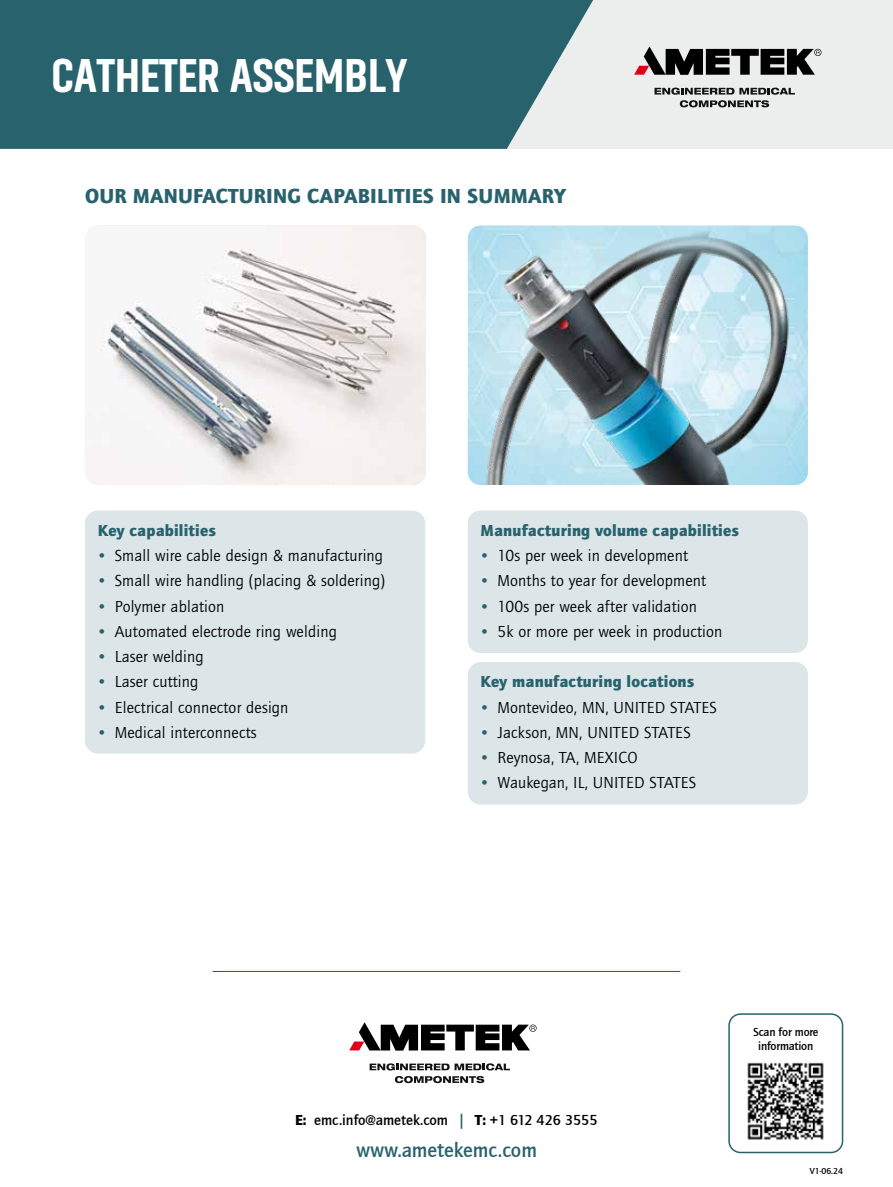
<style>
.page{position:relative;width:893px;height:1187px;background:#fff}
.page>*{position:absolute;margin:0;border:0;box-sizing:border-box;transform-origin:0 0}
.t1{font:800 48px "Akhand";letter-spacing:-.01em;color:#fff}
.t2{font:900 21px "Quay Sans ITC Pro";letter-spacing:.01em;color:#28626d}
.t3{font:21px "Quay Sans Md ITCTT";color:#28626d}
.t4{font:16.5px "Quay Sans ITC Pro";letter-spacing:.01em;color:#000}
.t5{font:900 16.5px "Quay Sans ITC Pro";letter-spacing:.01em;color:#28626d}
.t6{font:15px "Quay Sans Md ITCTT";color:#000}
.t7{font:12.15px/13.5px "Quay Sans Md ITCTT";letter-spacing:-.01em;color:#000;text-align:center}
.t8{font:9px "Quay Sans Md ITCTT";color:#000}
.s1{color:#28626d}
.s2{font-family:"Quay Sans ITC Pro";font-weight:900}
</style>
<div class="page">
<div style="left:506px;top:0;width:387px;height:149px;background:#eceded"></div>
<svg style="left:0;top:0;width:593px;height:149px;background:#366c76"></svg>
<hr style="left:213px;top:970px;width:467px;height:1px;background:#28626d">
<div style="left:728px;top:1013px;width:115px;height:140px;border:2px solid #28626d;border-radius:11px"></div>
<img style="left:747px;top:1062px;width:77px;height:78px">
<svg style="left:634px;top:46px;width:187px;height:29px"></svg>
<svg style="left:654px;top:88px;width:141px;height:19px"></svg>
<svg style="left:349px;top:1022px;width:188px;height:28px"></svg>
<svg style="left:370px;top:1063px;width:140px;height:19px"></svg>
<img style="left:86px;top:225px;width:340px;height:260px">
<div style="left:85px;top:510px;width:340px;height:243px;background:#dce6e9;border-radius:13px"></div>
<div style="left:468px;top:510px;width:340px;height:143px;background:#dce6e9;border-radius:13px"></div>
<div style="left:468px;top:662px;width:340px;height:142px;background:#dce6e9;border-radius:13px"></div>
<img style="left:468px;top:226px;width:9px;height:259px">
<img style="left:477px;top:225px;width:331px;height:260px">
<h1 class="t1" style="left:51px;top:50px;width:358px">CATHETER ASSEMBLY</h1>
<p class="t2" style="left:85px;top:182px;width:482px">OUR MANUFACTURING CAPABILITIES IN SUMMARY</p>
<p class="t5" style="left:98px;top:519px;width:120px">Key capabilities</p>
<p class="t4" style="left:98px;top:546px;width:287px"><span class="s1">•</span> Small wire cable design &amp; manufacturing</p>
<p class="t4" style="left:98px;top:571px;width:289px"><span class="s1">•</span> Small wire handling (placing &amp; soldering)</p>
<p class="t4" style="left:98px;top:596px;width:128px"><span class="s1">•</span> Polymer ablation</p>
<p class="t4" style="left:98px;top:621px;width:241px"><span class="s1">•</span> Automated electrode ring welding</p>
<p class="t4" style="left:98px;top:647px;width:107px"><span class="s1">•</span> Laser welding</p>
<p class="t4" style="left:98px;top:672px;width:102px"><span class="s1">•</span> Laser cutting</p>
<p class="t4" style="left:98px;top:697px;width:192px"><span class="s1">•</span> Electrical connector design</p>
<p class="t4" style="left:98px;top:722px;width:160px"><span class="s1">•</span> Medical interconnects</p>
<p class="t5" style="left:480px;top:519px;width:260px">Manufacturing volume capabilities</p>
<p class="t4" style="left:480px;top:546px;width:209px"><span class="s1">•</span> 10s per week in development</p>
<p class="t4" style="left:480px;top:571px;width:227px"><span class="s1">•</span> Months to year for development</p>
<p class="t4" style="left:480px;top:596px;width:218px"><span class="s1">•</span> 100s per week after validation</p>
<p class="t4" style="left:480px;top:621px;width:243px"><span class="s1">•</span> 5k or more per week in production</p>
<p class="t5" style="left:480px;top:671px;width:215px">Key manufacturing locations</p>
<p class="t4" style="left:480px;top:697px;width:238px"><span class="s1">•</span> Montevideo, MN, UNITED STATES</p>
<p class="t4" style="left:480px;top:722px;width:212px"><span class="s1">•</span> Jackson, MN, UNITED STATES</p>
<p class="t4" style="left:480px;top:747px;width:159px"><span class="s1">•</span> Reynosa, TA, MEXICO</p>
<p class="t4" style="left:480px;top:773px;width:217px"><span class="s1">•</span> Waukegan, IL, UNITED STATES</p>
<p class="t6" style="left:295px;top:1110px;width:304px"><span class="s2">E:</span> emc.info@ametek.com <span class="s1">|</span> <span class="s2">T:</span> +1 612 426 3555</p>
<p class="t3" style="left:356px;top:1137px;width:182px">www.ametekemc.com</p>
<p class="t7" style="left:753px;top:1025px;width:67px">Scan for more information</p>
<p class="t8" style="left:810px;top:1165px;width:35px">V1-06.24</p>
</div>
